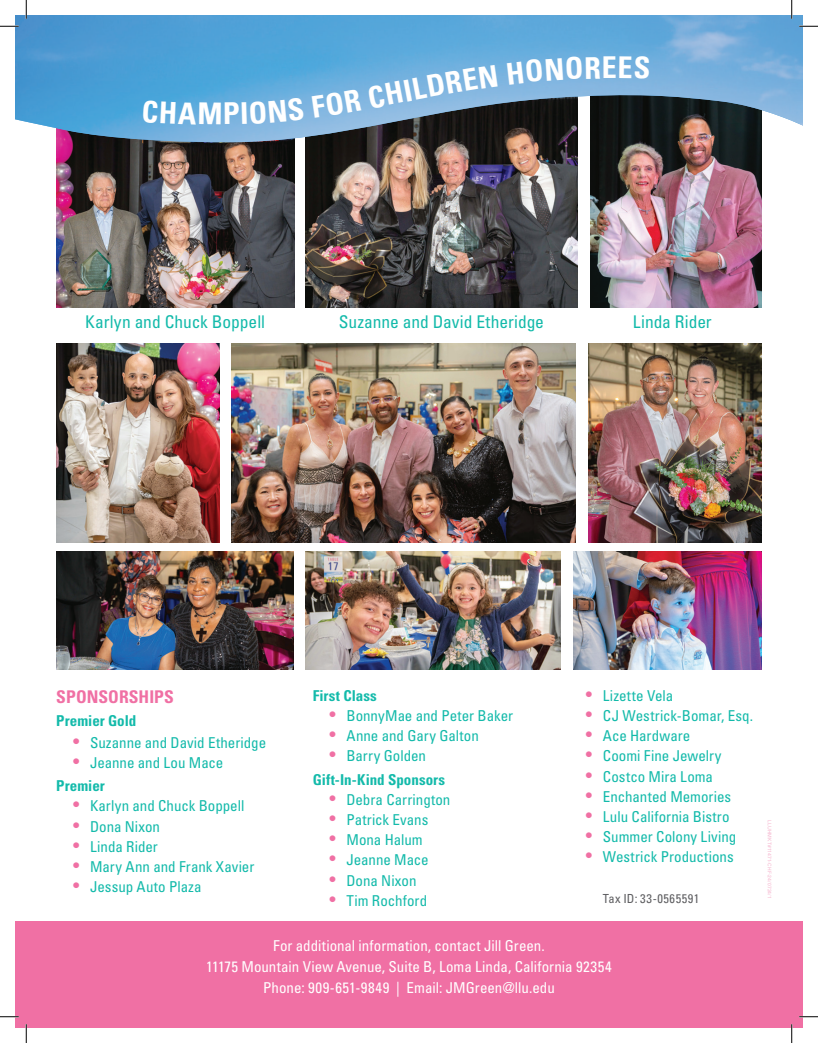
<style>
.page{position:relative;width:818px;height:1043px;background:#fff}
.page>*{position:absolute;margin:0;border:0;box-sizing:border-box;transform-origin:0 0}
.t1{font:700 condensed 30px "Univers LT Std";color:#fff}
.Gala_Body_Text{font:condensed 17.5px "Univers LT Std";color:#13baaa}
.Gala_Body_Text-2{font:700 condensed 17.5px "Univers LT Std";color:#f070a4}
.t2{font:condensed 15px "Univers LT Std";color:#13baaa}
.t3{font:condensed 15px "Univers LT Std";color:#fff}
.Gala_Body_Text-3{font:700 condensed 15px "Univers LT Std";color:#13baaa}
.Gala_Body_Text-4{font:condensed 12.5px "Univers LT Std";letter-spacing:.045em;color:#5f5f62}
.t4{font:5px "Univers LT Std";letter-spacing:.02em;color:#f6b6cf}
.s1{font-size:18.75px;color:#f070a4}
</style>
<div class="page">
<img style="left:591px;top:142px;width:170px;height:165px">
<img style="left:305px;top:142px;width:273px;height:165px">
<img style="left:56px;top:142px;width:238px;height:165px">
<img style="left:588px;top:343px;width:173px;height:200px">
<div style="left:15px;top:921px;width:787px;height:107px;background:#f070a4"></div>
<img style="left:15px;top:15px;width:787px;height:127px">
<img style="left:231px;top:343px;width:344px;height:200px">
<img style="left:573px;top:551px;width:188px;height:118px">
<img style="left:56px;top:343px;width:163px;height:200px">
<img style="left:305px;top:551px;width:255px;height:118px">
<img style="left:56px;top:551px;width:238px;height:118px">
<svg style="left:0;top:25px;width:19px;height:2px"></svg>
<svg style="left:799px;top:25px;width:19px;height:2px"></svg>
<svg style="left:0;top:1016px;width:19px;height:1px"></svg>
<svg style="left:799px;top:1015px;width:19px;height:2px"></svg>
<svg style="left:25px;top:0;width:2px;height:19px"></svg>
<svg style="left:25px;top:1024px;width:2px;height:18px"></svg>
<svg style="left:790px;top:0;width:2px;height:19px"></svg>
<svg style="left:791px;top:1024px;width:1px;height:18px"></svg>
<svg style="left:143px;top:97px;width:161px;height:27px;background:#6aafde"></svg>
<svg style="left:312px;top:89px;width:49px;height:29px"></svg>
<svg style="left:427px;top:64px;width:71px;height:33px;background:#7bb4df"></svg>
<svg style="left:507px;top:57px;width:93px;height:27px;background:#77b2df"></svg>
<svg style="left:619px;top:56px;width:30px;height:23px"></svg>
<h1 class="t1" style="left:365px;top:80px;width:60px;rotate:-11deg">CHIL</h1>
<h1 class="t1" style="left:601px;top:49px;width:17px">E</h1>
<p class="Gala_Body_Text" style="left:85px;top:311px;width:181px">Karlyn and Chuck Boppell</p>
<p class="Gala_Body_Text" style="left:339px;top:311px;width:207px">Suzanne and David Etheridge</p>
<p class="Gala_Body_Text" style="left:632px;top:311px;width:80px">Linda Rider</p>
<p class="Gala_Body_Text-2" style="left:56px;top:685px;width:119px">SPONSORSHIPS</p>
<p class="Gala_Body_Text-3" style="left:56px;top:711px;width:81px">Premier Gold</p>
<p class="t2" style="left:73px;top:733px;width:194px"><span class="s1">•</span> Suzanne and David Etheridge</p>
<p class="t2" style="left:73px;top:753px;width:152px"><span class="s1">•</span> Jeanne and Lou Mace</p>
<p class="Gala_Body_Text-3" style="left:56px;top:776px;width:50px">Premier</p>
<p class="t2" style="left:73px;top:796px;width:173px"><span class="s1">•</span> Karlyn and Chuck Boppell</p>
<p class="t2" style="left:73px;top:816px;width:88px"><span class="s1">•</span> Dona Nixon</p>
<p class="t2" style="left:73px;top:836px;width:86px"><span class="s1">•</span> Linda Rider</p>
<p class="t2" style="left:73px;top:857px;width:183px"><span class="s1">•</span> Mary Ann and Frank Xavier</p>
<p class="t2" style="left:73px;top:877px;width:130px"><span class="s1">•</span> Jessup Auto Plaza</p>
<p class="Gala_Body_Text-3" style="left:312px;top:686px;width:66px">First Class</p>
<p class="t2" style="left:329px;top:706px;width:185px"><span class="s1">•</span> BonnyMae and Peter Baker</p>
<p class="t2" style="left:329px;top:726px;width:151px"><span class="s1">•</span> Anne and Gary Galton</p>
<p class="t2" style="left:329px;top:746px;width:98px"><span class="s1">•</span> Barry Golden</p>
<p class="Gala_Body_Text-3" style="left:312px;top:770px;width:134px">Gift-In-Kind Sponsors</p>
<p class="t2" style="left:329px;top:790px;width:122px"><span class="s1">•</span> Debra Carrington</p>
<p class="t2" style="left:329px;top:810px;width:100px"><span class="s1">•</span> Patrick Evans</p>
<p class="t2" style="left:329px;top:830px;width:95px"><span class="s1">•</span> Mona Halum</p>
<p class="t2" style="left:329px;top:850px;width:101px"><span class="s1">•</span> Jeanne Mace</p>
<p class="t2" style="left:329px;top:870px;width:88px"><span class="s1">•</span> Dona Nixon</p>
<p class="t2" style="left:329px;top:891px;width:99px"><span class="s1">•</span> Tim Rochford</p>
<p class="t2" style="left:586px;top:686px;width:89px"><span class="s1">•</span> Lizette Vela</p>
<p class="t2" style="left:586px;top:706px;width:169px"><span class="s1">•</span> CJ Westrick-Bomar, Esq.</p>
<p class="t2" style="left:586px;top:726px;width:106px"><span class="s1">•</span> Ace Hardware</p>
<p class="t2" style="left:586px;top:746px;width:137px"><span class="s1">•</span> Coomi Fine Jewelry</p>
<p class="t2" style="left:586px;top:766px;width:129px"><span class="s1">•</span> Costco Mira Loma</p>
<p class="t2" style="left:586px;top:787px;width:147px"><span class="s1">•</span> Enchanted Memories</p>
<p class="t2" style="left:586px;top:807px;width:145px"><span class="s1">•</span> Lulu California Bistro</p>
<p class="t2" style="left:586px;top:827px;width:152px"><span class="s1">•</span> Summer Colony Living</p>
<p class="t2" style="left:586px;top:847px;width:149px"><span class="s1">•</span> Westrick Productions</p>
<p class="Gala_Body_Text-4" style="left:602px;top:890px;width:98px">Tax ID: 33-0565591</p>
<p class="t3" style="left:273px;top:935px;width:273px">For additional information, contact Jill Green.</p>
<p class="t3" style="left:206px;top:957px;width:407px">11175 Mountain View Avenue, Suite B, Loma Linda, California 92354</p>
<p class="t3" style="left:263px;top:978px;width:293px">Phone: 909-651-9849 | Email: JMGreen@llu.edu</p>
<p class="t4" style="left:772px;top:820px;width:80px;rotate:90deg">LLUHMKT#11471-CHF-24/0724/1</p>
</div>
